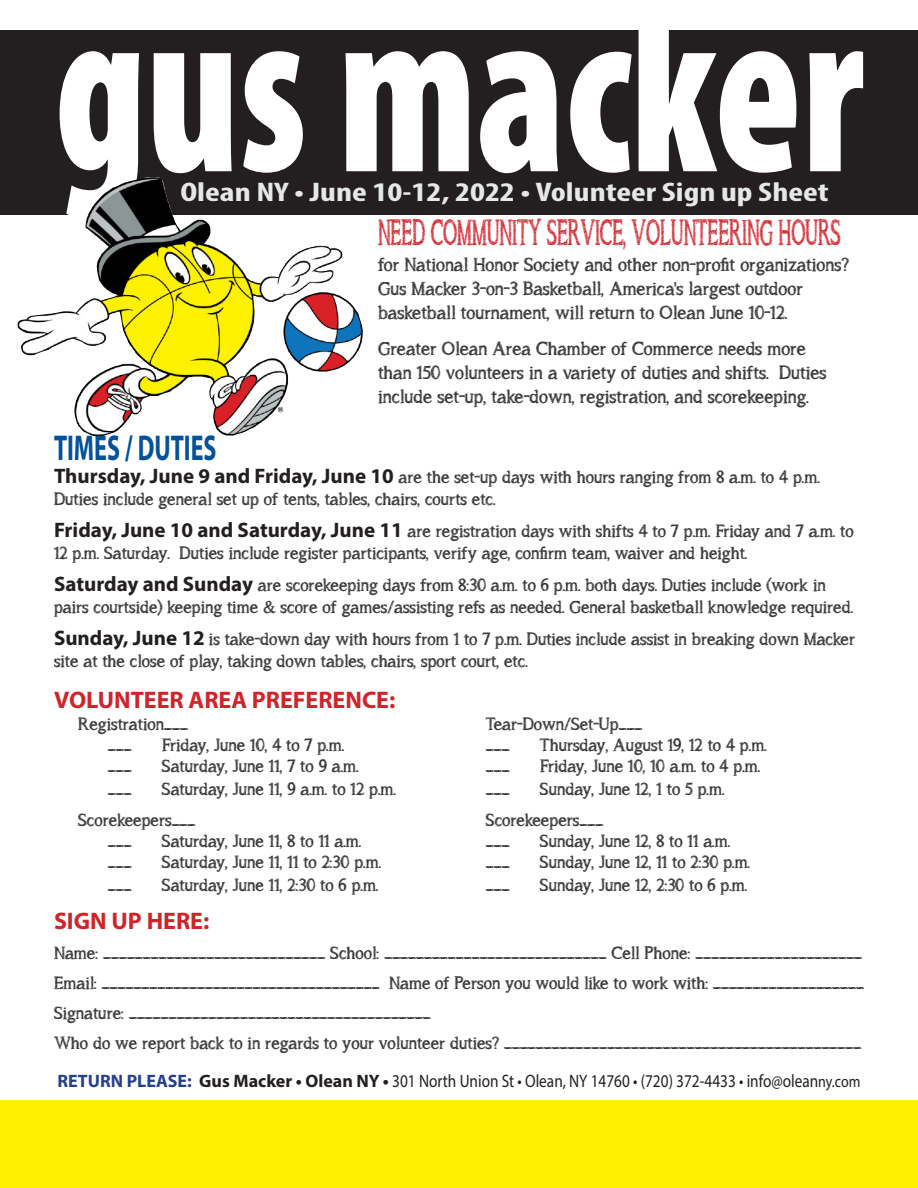
<style>
.page{position:relative;width:918px;height:1188px;background:#fff}
.page>*{position:absolute;margin:0;border:0;box-sizing:border-box;transform-origin:0 0}
.Company_Name{font:900 condensed 240px "Myriad Pro";color:#fff;scale:.82 1}
.t1{font:43.2px "asongforjennifer";color:#d1232a;scale:.56 1}
.t2{font:700 36px "Myriad Pro";color:#01529b;scale:.67 1}
.Body_2{font:700 condensed 27px "Myriad Pro";color:#e6e7e9;scale:1.3 1}
.t3{font:700 24px "Myriad Pro";color:#d1232a}
.t4{font:22.5px/24px "asongforjennifer";color:#231f20}
.t5{font:21px/22.5px "asongforjennifer";color:#231f20}
.t6{font:18px "Myriad Pro";color:#231f20;scale:.85 1}
.s1{font-family:"Myriad Pro";font-weight:700}
.s2{font-weight:700;color:#253f8e}
.s3{font-weight:700}
.s4{font-weight:700;font-style:italic}
.s5{font-size:16.5px}
</style>
<div class="page">
<div style="left:0;top:1100px;width:918px;height:88px;background:#fff101"></div>
<div style="left:0;top:30px;width:918px;height:185px;background:#231f20"></div>
<img style="left:17px;top:177px;width:198px;height:260px">
<p class="Company_Name" style="left:54px;top:-63px;width:989px">gus macker</p>
<p class="Body_2" style="left:180px;top:175px;width:500px">Olean NY • June 10-12, 2022 • Volunteer Sign up Sheet</p>
<p class="t1" style="left:378px;top:209px;width:828px">NEED COMMUNITY SERVICE, VOLUNTEERING HOURS</p>
<p class="t4" style="left:378px;top:252px;width:473px">for National Honor Society and other non-profit organizations?</p>
<p class="t4" style="left:378px;top:276px;width:426px">Gus Macker 3-on-3 Basketball, America's largest outdoor</p>
<p class="t4" style="left:378px;top:300px;width:411px">basketball tournament, will return to Olean June 10-12.</p>
<p class="t4" style="left:378px;top:336px;width:450px">Greater Olean Area Chamber of Commerce needs more than 150 volunteers in a variety of duties and shifts. Duties include set-up, take-down, registration, and scorekeeping.</p>
<p class="t2" style="left:54px;top:425px;width:244px">TIMES / DUTIES</p>
<p class="t5" style="left:54px;top:465px;width:767px"><span class="s1">Thursday, June 9 and Friday, June 10</span> are the set-up days with hours ranging from 8 a.m. to 4 p.m.<br>Duties include general set up of tents, tables, chairs, courts etc.</p>
<p class="t5" style="left:54px;top:519px;width:801px"><span class="s1">Friday, June 10 and Saturday, June 11</span> are registration days with shifts 4 to 7 p.m. Friday and 7 a.m. to<br>12 p.m. Saturday. Duties include register participants, verify age, confirm team, waiver and height.</p>
<p class="t5" style="left:54px;top:573px;width:801px"><span class="s1">Saturday and Sunday</span> are scorekeeping days from 8:30 a.m. to 6 p.m. both days. Duties include (work in pairs courtside) keeping time &amp; score of games/assisting refs as needed. General basketball knowledge required.</p>
<p class="t5" style="left:54px;top:627px;width:803px"><span class="s1">Sunday, June 12</span> is take-down day with hours from 1 to 7 p.m. Duties include assist in breaking down Macker site at the close of play, taking down tables, chairs, sport court, etc.</p>
<p class="t3" style="left:54px;top:684px;width:343px">VOLUNTEER AREA PREFERENCE:</p>
<p class="t5" style="left:78px;top:713px;width:111px">Registration___</p>
<p class="t5" style="left:486px;top:713px;width:158px">Tear-Down/Set-Up___</p>
<p class="t5" style="left:108px;top:734px;width:25px">___</p>
<p class="t5" style="left:162px;top:734px;width:184px">Friday, June 10, 4 to 7 p.m.</p>
<p class="t5" style="left:486px;top:734px;width:25px">___</p>
<p class="t5" style="left:540px;top:734px;width:228px">Thursday, August 19, 12 to 4 p.m.</p>
<p class="t5" style="left:108px;top:755px;width:25px">___</p>
<p class="t5" style="left:162px;top:755px;width:198px">Saturday, June 11, 7 to 9 a.m.</p>
<p class="t5" style="left:486px;top:755px;width:25px">___</p>
<p class="t5" style="left:540px;top:755px;width:222px">Friday, June 10, 10 a.m. to 4 p.m.</p>
<p class="t5" style="left:108px;top:778px;width:25px">___</p>
<p class="t5" style="left:162px;top:778px;width:235px">Saturday, June 11, 9 a.m. to 12 p.m.</p>
<p class="t5" style="left:486px;top:778px;width:25px">___</p>
<p class="t5" style="left:540px;top:778px;width:186px">Sunday, June 12, 1 to 5 p.m.</p>
<p class="t5" style="left:78px;top:809px;width:119px">Scorekeepers___</p>
<p class="t5" style="left:486px;top:809px;width:119px">Scorekeepers___</p>
<p class="t5" style="left:108px;top:830px;width:25px">___</p>
<p class="t5" style="left:162px;top:830px;width:201px">Saturday, June 11, 8 to 11 a.m.</p>
<p class="t5" style="left:486px;top:830px;width:25px">___</p>
<p class="t5" style="left:540px;top:830px;width:192px">Sunday, June 12, 8 to 11 a.m.</p>
<p class="t5" style="left:108px;top:851px;width:25px">___</p>
<p class="t5" style="left:162px;top:851px;width:221px">Saturday, June 11, 11 to 2:30 p.m.</p>
<p class="t5" style="left:486px;top:851px;width:25px">___</p>
<p class="t5" style="left:540px;top:851px;width:212px">Sunday, June 12, 11 to 2:30 p.m.</p>
<p class="t5" style="left:108px;top:874px;width:25px">___</p>
<p class="t5" style="left:162px;top:874px;width:218px">Saturday, June 11, 2:30 to 6 p.m.</p>
<p class="t5" style="left:486px;top:874px;width:25px">___</p>
<p class="t5" style="left:540px;top:874px;width:209px">Sunday, June 12, 2:30 to 6 p.m.</p>
<p class="t3" style="left:54px;top:905px;width:157px">SIGN UP HERE:</p>
<p class="t5" style="left:54px;top:941px;width:810px">Name: ____________________________ School: ____________________________ Cell Phone: _____________________</p>
<p class="t5" style="left:54px;top:971px;width:812px">Email: ___________________________________ Name of Person you would like to work with: ___________________</p>
<p class="t5" style="left:54px;top:1001px;width:378px">Signature: ______________________________________</p>
<p class="t5" style="left:54px;top:1031px;width:809px">Who do we report back to in regards to your volunteer duties? _____________________________________________</p>
<p class="t6" style="left:58px;top:1069px;width:946px"><span class="s2">RETURN PLEASE:</span> <span class="s3">Gus Macker • Olean NY</span> <span class="s4">•</span> 301 North Union St • Olean, NY 14760 • (720) 372-4433 • info@olean<span class="s5">ny.com</span></p>
</div>
